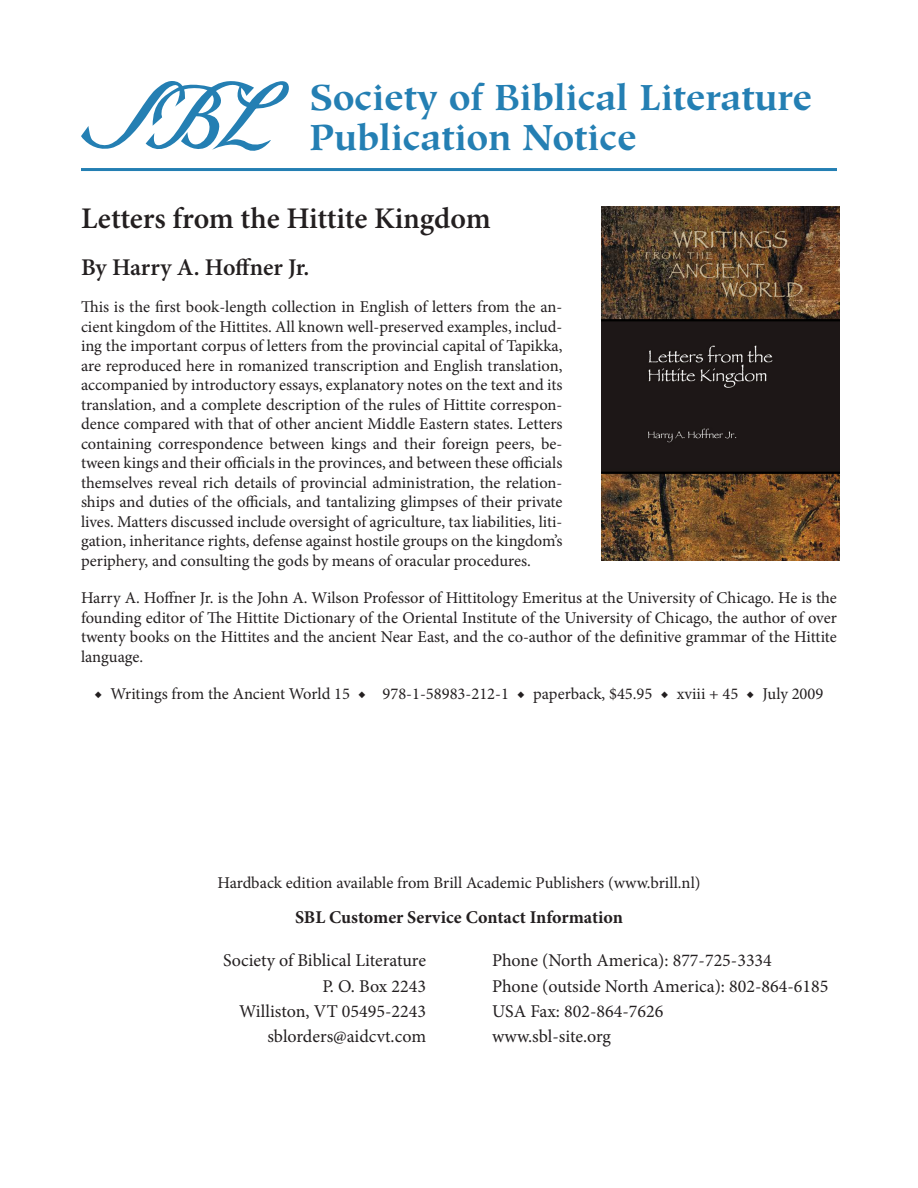
<style>
.page{position:relative;width:918px;height:1188px;background:#fff}
.page>*{position:absolute;margin:0;border:0;box-sizing:border-box;transform-origin:0 0}
.t1{font:700 36px "Hiroshige";color:#247fb3}
.t2{font:600 30px "Minion Pro";letter-spacing:-.005em;color:#231f20}
.t3{font:600 24px "Minion Pro";letter-spacing:-.01em;color:#231f20}
.t4{font:18px "Minion Pro";color:#231f20}
.t5{font:700 18px "Minion Pro";letter-spacing:-.005em;color:#231f20}
.t6{font:16.5px/19.5px "Minion Pro";color:#231f20;text-align:justify}
</style>
<div class="page">
<hr style="left:81px;top:168px;width:756px;height:3px;background:#247fb3">
<svg style="left:81px;top:81px;width:208px;height:70px"></svg>
<img style="left:602px;top:206px;width:238px;height:354px">
<p class="t1" style="left:309px;top:75px;width:505px">Society of Biblical Literature</p>
<p class="t1" style="left:309px;top:116px;width:329px">Publication Notice</p>
<p class="t2" style="left:81px;top:200px;width:411px">Letters from the Hittite Kingdom</p>
<p class="t3" style="left:81px;top:253px;width:230px">By Harry A. Hoffner Jr.</p>
<p class="t6" style="left:81px;top:297px;width:483px">This is the first book-length collection in English of letters from the an&shy;cient kingdom of the Hittites. All known well-preserved examples, includ&shy;ing the important corpus of letters from the provincial capital of Tapikka, are reproduced here in romanized transcription and English translation, accompanied by introductory essays, explanatory notes on the text and its translation, and a complete description of the rules of Hittite correspon&shy;dence compared with that of other ancient Middle Eastern states. Letters containing correspondence between kings and their foreign peers, be&shy;tween kings and their officials in the provinces, and between these officials themselves reveal rich details of provincial administration, the relation&shy;ships and duties of the officials, and tantalizing glimpses of their private lives. Matters discussed include oversight of agriculture, tax liabilities, liti&shy;gation, inheritance rights, defense against hostile groups on the kingdom’s periphery, and consulting the gods by means of oracular procedures.</p>
<p class="t6" style="left:81px;top:588px;width:757px">Harry A. Hoffner Jr. is the John A. Wilson Professor of Hittitology Emeritus at the University of Chicago. He is the founding editor of The Hittite Dictionary of the Oriental Institute of the University of Chicago, the author of over twenty books on the Hittites and the ancient Near East, and the co-author of the definitive grammar of the Hittite language.</p>
<p class="t6" style="left:95px;top:684px;width:730px">◆ Writings from the Ancient World 15 ◆ 978-1-58983-212-1 ◆ paperback, $45.95 ◆ xviii + 45 ◆ July 2009</p>
<p class="t6" style="left:217px;top:873px;width:485px">Hardback edition available from Brill Academic Publishers (www.brill.nl)</p>
<p class="t5" style="left:295px;top:905px;width:329px">SBL Customer Service Contact Information</p>
<p class="t4" style="left:223px;top:949px;width:205px">Society of Biblical Literature</p>
<p class="t4" style="left:492px;top:949px;width:281px">Phone (North America): 877-725-3334</p>
<p class="t4" style="left:322px;top:974px;width:105px">P. O. Box 2243</p>
<p class="t4" style="left:492px;top:974px;width:338px">Phone (outside North America): 802-864-6185</p>
<p class="t4" style="left:239px;top:999px;width:188px">Williston, VT 05495-2243</p>
<p class="t4" style="left:492px;top:999px;width:173px">USA Fax: 802-864-7626</p>
<p class="t4" style="left:267px;top:1024px;width:160px">sblorders@aidcvt.com</p>
<p class="t4" style="left:492px;top:1024px;width:120px">www.sbl-site.org</p>
</div>
